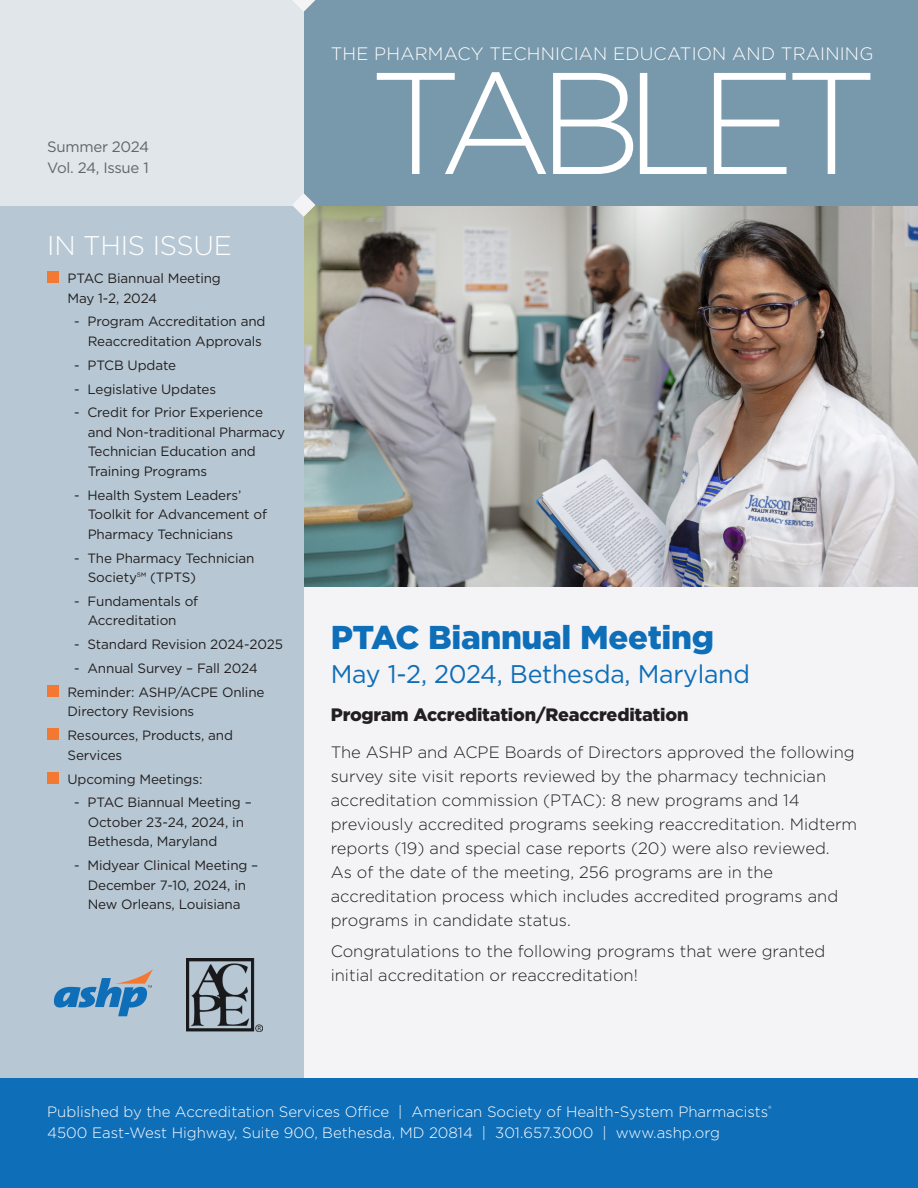
<style>
.page{position:relative;width:918px;height:1188px;background:#fff}
.page>*{position:absolute;margin:0;border:0;box-sizing:border-box;transform-origin:0 0}
.t1{font:300 144.3px "Gotham";letter-spacing:-.105em;color:#fff}
.sub1{font:900 33px "Gotham";letter-spacing:-.01em;color:#0f6eb8}
.t2{font:300 27px "Gotham";letter-spacing:-.01em;color:#fff}
.sub1-2{font:25.5px "Gotham";letter-spacing:-.01em;color:#0f6eb8}
.t3{font:300 18px "Gotham";letter-spacing:.01em;color:#fff}
.sub2{font:900 18px "Gotham";letter-spacing:-.01em;color:#231f20}
.bt{font:300 16.5px/24px "Gotham";color:#231f20}
.bt-2{font:300 15px "Gotham";color:#fff}
.t4{font:15px "Gotham";letter-spacing:-.02em;color:#63656a}
.toc_indent{font:13.5px/19.5px "Gotham";letter-spacing:-.01em;color:#231f20}
</style>
<div class="page">
<div style="left:304px;top:0;width:614px;height:1188px;background:#f4f4f7"></div>
<img style="left:304px;top:205px;width:614px;height:381px">
<div style="left:304px;top:0;width:614px;height:205px;background:#7898ac"></div>
<div style="left:0;top:205px;width:304px;height:971px;background:#b7c8d4"></div>
<div style="left:0;top:0;width:304px;height:205px;background:#e0e6ea"></div>
<div style="left:47px;top:272px;width:12px;height:11px;background:#f37932"></div>
<div style="left:47px;top:685px;width:12px;height:12px;background:#f37932"></div>
<div style="left:47px;top:729px;width:12px;height:11px;background:#f37932"></div>
<div style="left:47px;top:772px;width:12px;height:12px;background:#f37932"></div>
<div style="left:0;top:1078px;width:918px;height:110px;background:#0f6eb8"></div>
<svg style="left:54px;top:969px;width:99px;height:47px"></svg>
<svg style="left:292px;top:193px;width:23px;height:24px"></svg>
<svg style="left:293px;top:0;width:22px;height:12px"></svg>
<img style="left:186px;top:959px;width:76px;height:73px">
<p class="t4" style="left:47px;top:137px;width:104px">Summer 2024</p>
<p class="t4" style="left:47px;top:158px;width:103px">Vol. 24, Issue 1</p>
<p class="t2" style="left:47px;top:228px;width:186px">IN THIS ISSUE</p>
<p class="toc_indent" style="left:68px;top:268px;width:155px">PTAC Biannual Meeting<br>May 1-2, 2024</p>
<p class="toc_indent" style="left:74px;top:312px;width:193px;text-align:right">- Program Accreditation and<br>Reaccreditation Approvals</p>
<p class="toc_indent" style="left:74px;top:355px;width:103px">- PTCB Update</p>
<p class="toc_indent" style="left:74px;top:379px;width:143px">- Legislative Updates</p>
<p class="toc_indent" style="left:88px;top:403px;width:199px;text-indent:-14px">- Credit for Prior Experience and Non-traditional Pharmacy<br>Technician Education and<br>Training Programs</p>
<p class="toc_indent" style="left:88px;top:485px;width:181px;text-indent:-14px">- Health System Leaders’<br>Toolkit for Advancement of<br>Pharmacy Technicians</p>
<p class="toc_indent" style="left:88px;top:548px;width:168px;text-indent:-14px">- The Pharmacy Technician<br>Society℠ (TPTS)</p>
<p class="toc_indent" style="left:88px;top:591px;width:112px;text-indent:-14px">- Fundamentals of<br>Accreditation</p>
<p class="toc_indent" style="left:74px;top:634px;width:210px">- Standard Revision 2024-2025</p>
<p class="toc_indent" style="left:74px;top:658px;width:185px">- Annual Survey – Fall 2024</p>
<p class="toc_indent" style="left:68px;top:682px;width:199px">Reminder: ASHP/ACPE Online<br>Directory Revisions</p>
<p class="toc_indent" style="left:68px;top:725px;width:167px">Resources, Products, and<br>Services</p>
<p class="toc_indent" style="left:67px;top:769px;width:137px">Upcoming Meetings:</p>
<p class="toc_indent" style="left:88px;top:793px;width:166px;text-indent:-14px">- PTAC Biannual Meeting –<br>October 23-24, 2024, in<br>Bethesda, Maryland</p>
<p class="toc_indent" style="left:74px;top:855px;width:186px;text-align:center">- Midyear Clinical Meeting –<br>December 7-10, 2024, in<br>New Orleans, Louisiana</p>
<p class="t3" style="left:331px;top:43px;width:544px">THE PHARMACY TECHNICIAN EDUCATION AND TRAINING</p>
<p class="t1" style="left:369px;top:32px;width:511px">TABLET</p>
<p class="sub1" style="left:331px;top:614px;width:385px">PTAC Biannual Meeting</p>
<p class="sub1-2" style="left:331px;top:658px;width:421px">May 1-2, 2024, Bethesda, Maryland</p>
<p class="sub2" style="left:331px;top:702px;width:359px">Program Accreditation/Reaccreditation</p>
<p class="bt" style="left:331px;top:740px;width:528px">The ASHP and ACPE Boards of Directors approved the following survey site visit reports reviewed by the pharmacy technician accreditation commission (PTAC): 8 new programs and 14 previously accredited programs seeking reaccreditation. Midterm reports (19) and special case reports (20) were also reviewed.<br>As of the date of the meeting, 256 programs are in the accreditation process which includes accredited programs and programs in candidate status.</p>
<p class="bt" style="left:331px;top:939px;width:496px">Congratulations to the following programs that were granted initial accreditation or reaccreditation!</p>
<p class="bt-2" style="left:47px;top:1102px;width:726px">Published by the Accreditation Services Office | American Society of Health-System Pharmacists<sup>®</sup></p>
<p class="bt-2" style="left:47px;top:1123px;width:674px">4500 East-West Highway, Suite 900, Bethesda, MD 20814 | 301.657.3000 | www.ashp.org</p>
</div>
